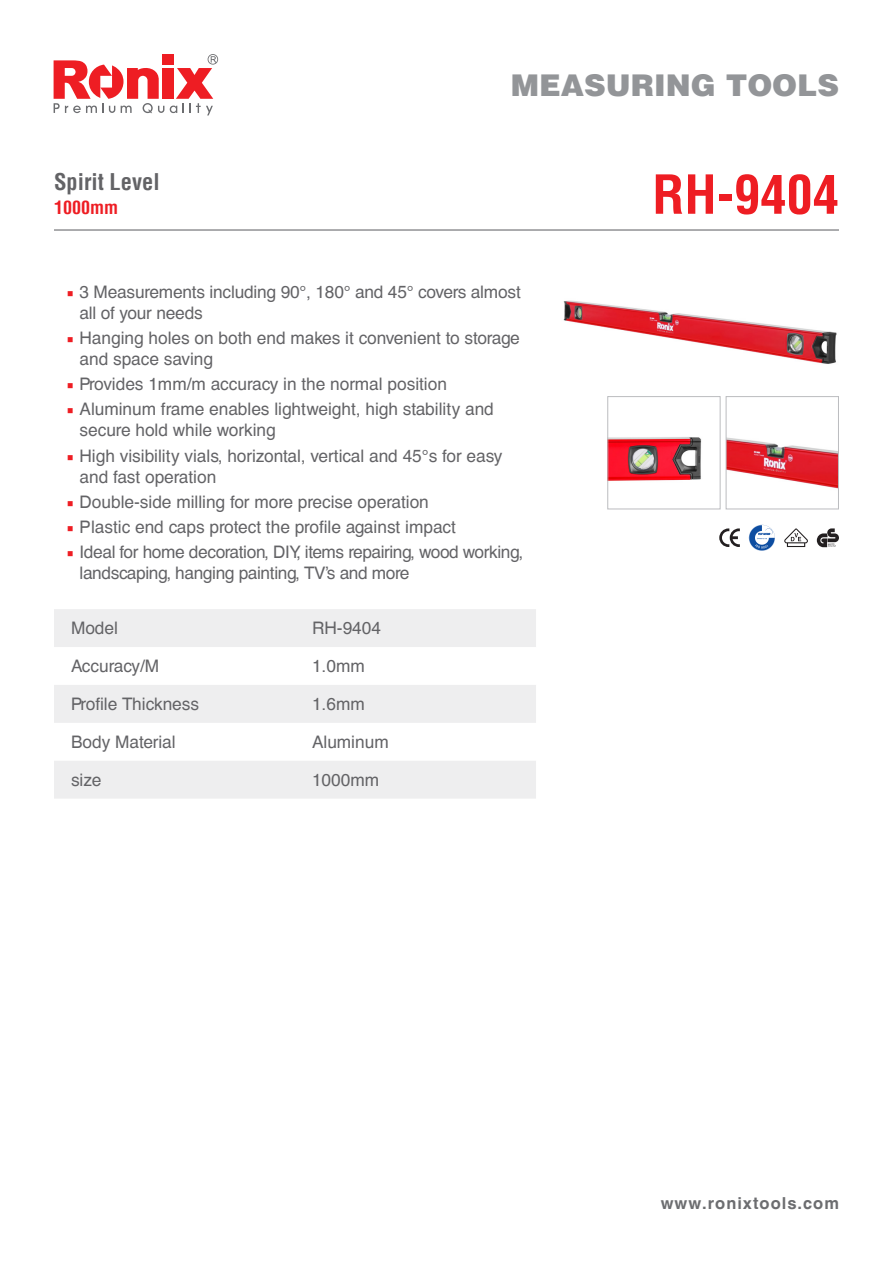
<style>
.page{position:relative;width:893px;height:1263px;background:#fff}
.page>*{position:absolute;margin:0;border:0;box-sizing:border-box;transform-origin:0 0}
.t1{font:700 condensed 52.5px "Helvetica LT";color:#ee1d23}
.t2{font:900 30px "Helvetica LT";color:#939598}
.t3{font:700 condensed 22.5px "Helvetica LT";color:#636366}
.t4{font:700 condensed 18px "Helvetica LT";color:#ee1d23}
.t5{font:17.25px/21px "Helvetica CE";color:#636366}
.t6{font:17.25px/21px "Helvetica CE";letter-spacing:-.02em;color:#636366}
.t7{font:700 16.5px "Helvetica CE";letter-spacing:.06em;color:#6c6d70}
.s1{font-family:"Minion Pro";color:#ee1d23}
</style>
<div class="page">
<svg style="left:170px;top:54px;width:48px;height:61px"></svg>
<div style="left:162px;top:68px;width:11px;height:31px;background:#ee1d23"></div>
<svg style="left:54px;top:60px;width:110px;height:53px"></svg>
<div style="left:162px;top:54px;width:11px;height:11px;background:#ee1d23"></div>
<svg style="left:54px;top:609px;width:482px;height:190px;fill:#eeeeef"></svg>
<hr style="left:54px;top:229px;width:785px;height:2px;background:#6c6d70">
<svg style="left:749px;top:525px;width:26px;height:26px"></svg>
<svg style="left:719px;top:528px;width:21px;height:19px"></svg>
<svg style="left:817px;top:528px;width:22px;height:19px"></svg>
<svg style="left:784px;top:528px;width:24px;height:19px"></svg>
<img style="left:563px;top:300px;width:274px;height:64px">
<img style="left:609px;top:437px;width:93px;height:44px">
<div style="left:607px;top:396px;width:114px;height:113px;border:1px solid #bcbdc0"></div>
<img style="left:728px;top:437px;width:109px;height:52px">
<div style="left:726px;top:396px;width:113px;height:113px;border:1px solid #bcbdc0"></div>
<p class="t3" style="left:54px;top:167px;width:107px">Spirit Level</p>
<p class="t4" style="left:54px;top:196px;width:66px">1000mm</p>
<h2 class="t2" style="left:511px;top:65px;width:330px">MEASURING TOOLS</h2>
<p class="t1" style="left:652px;top:162px;width:188px">RH-9404</p>
<p class="t5" style="left:80px;top:281px;width:443px;text-indent:-13px"><span class="s1">■</span> 3 Measurements including 90°, 180° and 45° covers almost all of your needs</p>
<p class="t5" style="left:80px;top:327px;width:442px;text-indent:-13px"><span class="s1">■</span> Hanging holes on both end makes it convenient to storage and space saving</p>
<p class="t5" style="left:67px;top:374px;width:382px"><span class="s1">■</span> Provides 1mm/m accuracy in the normal position</p>
<p class="t5" style="left:80px;top:399px;width:416px;text-indent:-13px"><span class="s1">■</span> Aluminum frame enables lightweight, high stability and secure hold while working</p>
<p class="t5" style="left:80px;top:445px;width:424px;text-indent:-13px"><span class="s1">■</span> High visibility vials, horizontal, vertical and 45°s for easy and fast operation</p>
<p class="t5" style="left:67px;top:491px;width:364px"><span class="s1">■</span> Double-side milling for more precise operation</p>
<p class="t5" style="left:67px;top:517px;width:391px"><span class="s1">■</span> Plastic end caps protect the profile against impact</p>
<p class="t6" style="left:80px;top:542px;width:445px;text-indent:-13px"><span class="s1">■</span> Ideal for home decoration, DIY, items repairing, wood working, landscaping, hanging painting, TV’s and more</p>
<p class="t5" style="left:71px;top:618px;width:48px">Model</p>
<p class="t5" style="left:312px;top:618px;width:71px">RH-9404</p>
<p class="t5" style="left:71px;top:656px;width:90px">Accuracy/M</p>
<p class="t5" style="left:312px;top:656px;width:54px">1.0mm</p>
<p class="t5" style="left:71px;top:694px;width:130px">Profile Thickness</p>
<p class="t5" style="left:312px;top:694px;width:54px">1.6mm</p>
<p class="t5" style="left:71px;top:731px;width:106px">Body Material</p>
<p class="t5" style="left:312px;top:731px;width:78px">Aluminum</p>
<p class="t5" style="left:71px;top:769px;width:32px">size</p>
<p class="t5" style="left:312px;top:769px;width:69px">1000mm</p>
<p class="t7" style="left:661px;top:1193px;width:180px">www.ronixtools.com</p>
</div>
